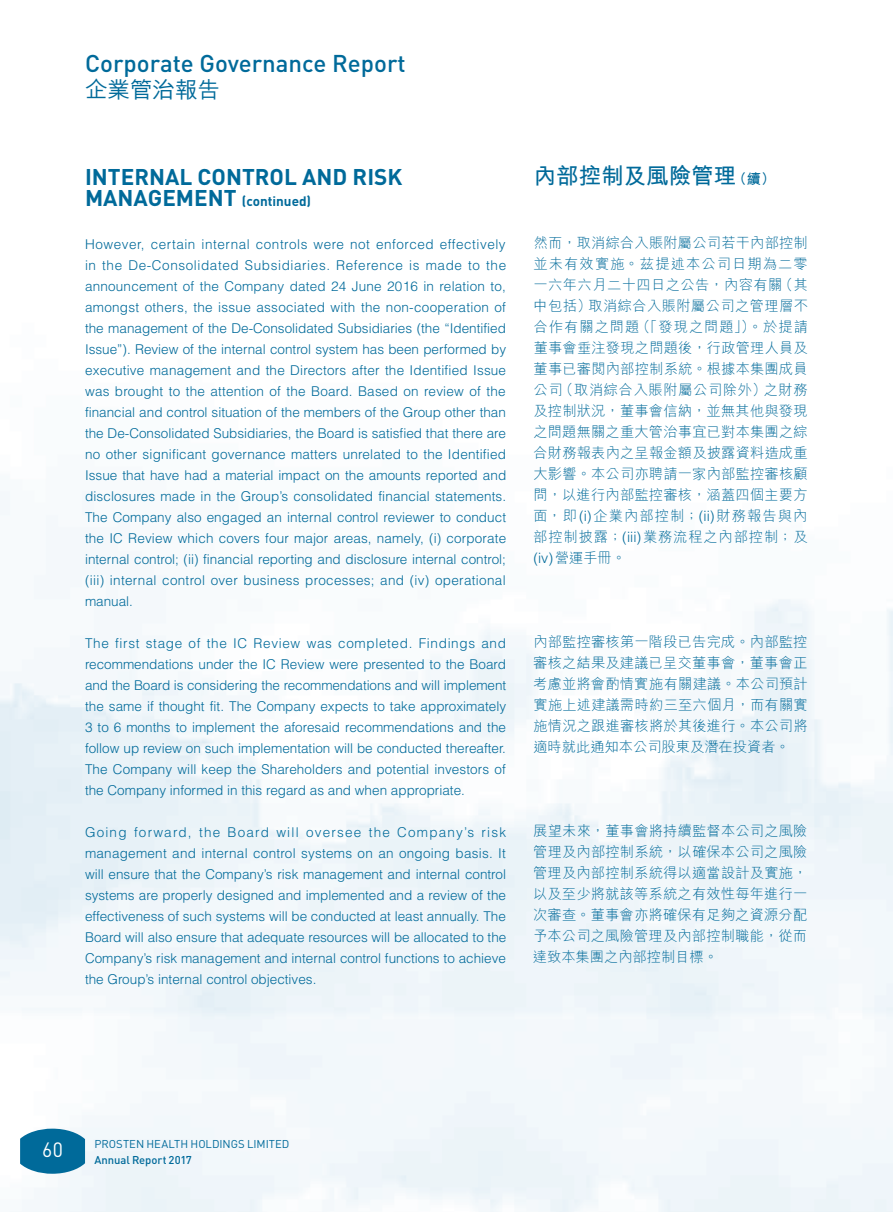
<style>
.page{position:relative;width:893px;height:1212px;background:#fff}
.page>*{position:absolute;margin:0;border:0;box-sizing:border-box;transform-origin:0 0}
.t1{font:500 24px "DIN";color:#006a9a}
.t2{font:700 22.5px "DIN";color:#006a9a}
.t3{font:700 22.5px "M Hei HK";color:#006a9a}
.t4{font:500 22.5px "M Hei HK";color:#006a9a}
.t5{font:20.4px "DIN";color:#fff;scale:.95 1}
.t6{font:300 14.25px/21px "M Hei HK";letter-spacing:.015em;color:#006a9a;text-align:justify}
.t7{font:300 13.5px/21px "Helvetica LT Std";color:#006a9a;text-align:justify}
.t8{font:700 13.5px "DIN";color:#006a9a}
.t9{font:11.25px "DIN";color:#006a9a}
.t10{font:500 11.25px "DIN";letter-spacing:-.005em;color:#006a9a}
.s1{font-size:22.5px}
.s2{font-size:14.25px}
.s3{font-family:"Helvetica LT Std"}
</style>
<div class="page">
<svg style="left:20px;top:1128px;width:65px;height:46px;background:#2680a9"></svg>
<h1 class="t1" style="left:85px;top:48px;width:322px">Corporate Governance Report</h1>
<h2 class="t4" style="left:85px;top:74px;width:136px">企業管治報告</h2>
<h2 class="t2" style="left:85px;top:162px;width:317px">INTERNAL CONTROL AND RISK</h2>
<p class="t8" style="left:85px;top:192px;width:228px"><span class="s1">MANAGEMENT</span> (CONTINUED)</p>
<p class="t7" style="left:85px;top:233px;width:423px">However, certain internal controls were not enforced effectively in the De-Consolidated Subsidiaries. Reference is made to the announcement of the Company dated 24 June 2016 in relation to, amongst others, the issue associated with the non-cooperation of the management of the De-Consolidated Subsidiaries (the “Identified Issue”). Review of the internal control system has been performed by executive management and the Directors after the Identified Issue was brought to the attention of the Board. Based on review of the financial and control situation of the members of the Group other than the De-Consolidated Subsidiaries, the Board is satisfied that there are no other significant governance matters unrelated to the Identified Issue that have had a material impact on the amounts reported and disclosures made in the Group’s consolidated financial statements.<br>The Company also engaged an internal control reviewer to conduct the IC Review which covers four major areas, namely, (i) corporate internal control; (ii) financial reporting and disclosure internal control; (iii) internal control over business processes; and (iv) operational manual.</p>
<p class="t7" style="left:85px;top:632px;width:423px">The first stage of the IC Review was completed. Findings and recommendations under the IC Review were presented to the Board and the Board is considering the recommendations and will implement the same if thought fit. The Company expects to take approximately 3 to 6 months to implement the aforesaid recommendations and the follow up review on such implementation will be conducted thereafter.<br>The Company will keep the Shareholders and potential investors of the Company informed in this regard as and when appropriate.</p>
<p class="t7" style="left:85px;top:821px;width:423px">Going forward, the Board will oversee the Company’s risk management and internal control systems on an ongoing basis. It will ensure that the Company’s risk management and internal control systems are properly designed and implemented and a review of the effectiveness of such systems will be conducted at least annually. The Board will also ensure that adequate resources will be allocated to the Company’s risk management and internal control functions to achieve the Group’s internal control objectives.</p>
<h2 class="t3" style="left:534px;top:159px;width:243px">內部控制及風險管理<span class="s2">（續）</span></h2>
<p class="t6" style="left:533px;top:232px;width:276px">然而，取消綜合入賬附屬公司若干內部控制並未有效實施。茲提述本公司日期為二零一六年六月二十四日之公告，內容有關（其中包括）取消綜合入賬附屬公司之管理層不合作有關之問題（「發現之問題」）。於提請董事會垂注發現之問題後，行政管理人員及董事已審閱內部控制系統。根據本集團成員公司（取消綜合入賬附屬公司除外）之財務及控制狀況，董事會信納，並無其他與發現之問題無關之重大管治事宜已對本集團之綜合財務報表內之呈報金額及披露資料造成重大影響。本公司亦聘請一家內部監控審核顧問，以進行內部監控審核，涵蓋四個主要方面，即<span class="s3">(i)</span>企業內部控制；<span class="s3">(ii)</span>財務報告與內部控制披露；<span class="s3">(iii)</span>業務流程之內部控制；及<span class="s3">(iv)</span>營運手冊。</p>
<p class="t6" style="left:533px;top:631px;width:276px">內部監控審核第一階段已告完成。內部監控審核之結果及建議已呈交董事會，董事會正考慮並將會酌情實施有關建議。本公司預計實施上述建議需時約三至六個月，而有關實施情況之跟進審核將於其後進行。本公司將適時就此通知本公司股東及潛在投資者。</p>
<p class="t6" style="left:533px;top:820px;width:276px">展望未來，董事會將持續監督本公司之風險管理及內部控制系統，以確保本公司之風險管理及內部控制系統得以適當設計及實施，以及至少將就該等系統之有效性每年進行一次審查。董事會亦將確保有足夠之資源分配予本公司之風險管理及內部控制職能，從而達致本集團之內部控制目標。</p>
<h3 class="t5" style="left:42px;top:1137px;width:23px">60</h3>
<p class="t9" style="left:94px;top:1137px;width:197px">PROSTEN HEALTH HOLDINGS LIMITED</p>
<p class="t10" style="left:94px;top:1152px;width:99px">Annual Report 2017</p>
</div>
